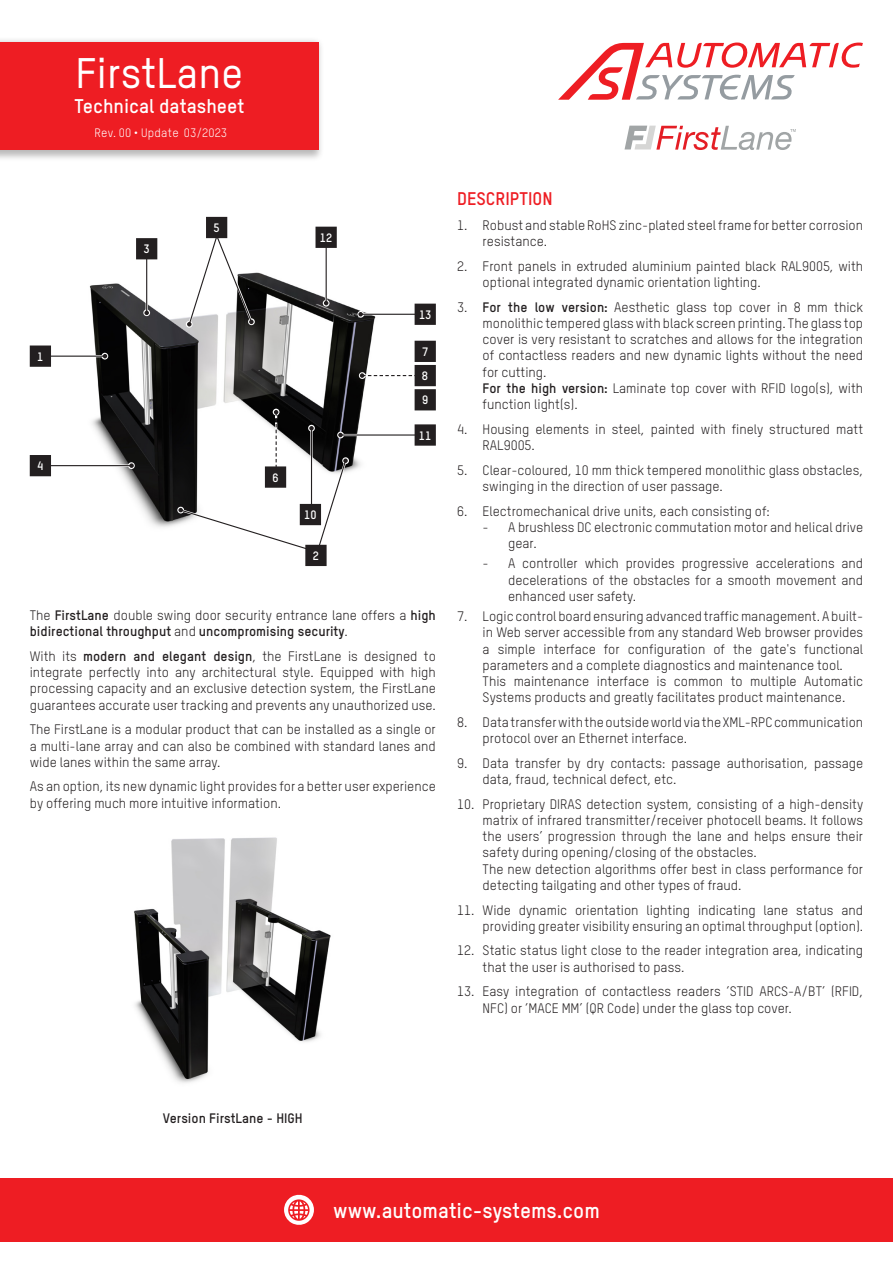
<style>
.page{position:relative;width:893px;height:1263px;background:#fff}
.page>*{position:absolute;margin:0;border:0;box-sizing:border-box;transform-origin:0 0}
.t1{font:500 42px "Oxfam TSTARPRO";color:#fff}
.t2{font:700 21px "Oxfam TSTARPRO";color:#fff}
.t3{font:700 19.5px "Oxfam TSTARPRO";color:#fff}
.Titre_1{font:700 18px "Oxfam TSTARPRO";color:#ee1d23}
.bodytexte{font:13.5px/16.2px "Oxfam TSTARPRO";color:#231f20}
.Liste_numérotée{font:13.5px/16.2px "Oxfam TSTARPRO";color:#231f20}
.bodytexte-2{font:700 13.5px/16.2px "Oxfam TSTARPRO";color:#231f20}
.t4{font:12px "Oxfam TSTARPRO";letter-spacing:.015em;color:#fff}
.bodytexte-3{font:700 12px "Oxfam TSTARPRO";color:#fff}
.s1{font-weight:400}
.s2{font-weight:700}
</style>
<div class="page">
<div style="left:0;top:37px;width:325px;height:125px;background:#444141;opacity:.37"></div>
<div style="left:0;top:43px;width:319px;height:107px;background:#ee1d23"></div>
<div style="left:0;top:1178px;width:893px;height:64px;background:#ee1d23"></div>
<svg style="left:284px;top:1194px;width:30px;height:31px"></svg>
<svg style="left:558px;top:43px;width:305px;height:57px"></svg>
<svg style="left:624px;top:126px;width:172px;height:24px"></svg>
<img style="left:134px;top:837px;width:197px;height:246px">
<img style="left:30px;top:216px;width:406px;height:351px">
<hr style="left:325px;top:233px;width:2px;height:70px;background:#fff">
<svg style="left:323px;top:300px;width:7px;height:7px"></svg>
<hr style="left:326px;top:234px;width:1px;height:69px;background:#231f20">
<svg style="left:324px;top:301px;width:4px;height:4px"></svg>
<svg style="left:315px;top:227px;width:22px;height:21px"></svg>
<div style="left:186px;top:321px;width:7px;height:7px;background:#e7e7e8;border-radius:50%"></div>
<hr style="left:39px;top:355px;width:66px;height:2px;background:#fff">
<svg style="left:101px;top:353px;width:7px;height:6px"></svg>
<hr style="left:37px;top:356px;width:68px;height:1px;background:#231f20">
<svg style="left:103px;top:354px;width:4px;height:4px"></svg>
<hr style="left:340px;top:434px;width:79px;height:2px;background:#231f20">
<hr style="left:361px;top:313px;width:56px;height:2px;background:#fff">
<svg style="left:357px;top:311px;width:7px;height:7px"></svg>
<hr style="left:361px;top:314px;width:58px;height:1px;background:#231f20">
<svg style="left:358px;top:312px;width:5px;height:4px"></svg>
<hr style="left:146px;top:247px;width:2px;height:66px;background:#fff">
<svg style="left:143px;top:309px;width:7px;height:7px"></svg>
<hr style="left:146px;top:245px;width:1px;height:68px;background:#231f20">
<svg style="left:144px;top:311px;width:5px;height:4px"></svg>
<hr style="left:39px;top:464px;width:92px;height:3px;background:#fff">
<hr style="left:37px;top:465px;width:95px;height:1px;background:#231f20">
<svg style="left:129px;top:463px;width:5px;height:5px"></svg>
<svg style="left:30px;top:345px;width:21px;height:22px"></svg>
<svg style="left:415px;top:424px;width:21px;height:22px"></svg>
<svg style="left:136px;top:238px;width:21px;height:21px"></svg>
<svg style="left:186px;top:217px;width:68px;height:110px"></svg>
<svg style="left:30px;top:455px;width:21px;height:21px"></svg>
<div style="left:359px;top:372px;width:7px;height:7px;background:#eaeae9;border-radius:50%"></div>
<svg style="left:360px;top:341px;width:76px;height:69px"></svg>
<svg style="left:178px;top:409px;width:170px;height:157px"></svg>
<svg style="left:415px;top:304px;width:21px;height:21px"></svg>
<h1 class="t1" style="left:75px;top:48px;width:170px">FirstLane</h1>
<h3 class="t3" style="left:75px;top:94px;width:171px">Technical datasheet</h3>
<p class="t4" style="left:94px;top:126px;width:134px">Rev. 00 • Update 03/2023</p>
<p class="bodytexte-3" style="left:143px;top:242px;width:8px">3</p>
<p class="bodytexte-3" style="left:213px;top:221px;width:8px">5</p>
<p class="bodytexte-3" style="left:37px;top:349px;width:8px">1</p>
<p class="bodytexte-3" style="left:320px;top:230px;width:14px">12</p>
<p class="bodytexte-3" style="left:37px;top:459px;width:8px">4</p>
<p class="bodytexte-3" style="left:272px;top:470px;width:8px">6</p>
<p class="bodytexte-3" style="left:304px;top:508px;width:14px">10</p>
<p class="bodytexte-3" style="left:313px;top:548px;width:8px">2</p>
<p class="bodytexte-3" style="left:419px;top:307px;width:14px">13</p>
<p class="bodytexte-3" style="left:422px;top:344px;width:8px">7</p>
<p class="bodytexte-3" style="left:422px;top:369px;width:8px">8</p>
<p class="bodytexte-3" style="left:422px;top:393px;width:8px">9</p>
<p class="bodytexte-3" style="left:419px;top:428px;width:14px">11</p>
<p class="bodytexte-2" style="left:30px;top:607px;width:408px"><span class="s1">The</span> FirstLane <span class="s1">double swing door security entrance lane offers a</span> high bidirectional throughput <span class="s1">and</span> uncompromising security<span class="s1">.</span></p>
<p class="bodytexte" style="left:30px;top:648px;width:408px;text-align:justify">With its <span class="s2">modern and elegant design</span>, the FirstLane is designed to integrate perfectly into any architectural style. Equipped with high processing capacity and an exclusive detection system, the FirstLane guarantees accurate user tracking and prevents any unauthorized use.</p>
<p class="bodytexte" style="left:30px;top:721px;width:408px;text-align:justify">The FirstLane is a modular product that can be installed as a single or a multi-lane array and can also be combined with standard lanes and wide lanes within the same array.</p>
<p class="bodytexte" style="left:30px;top:778px;width:408px">As an option, its new dynamic light provides for a better user experience by offering much more intuitive information.</p>
<p class="Titre_1" style="left:457px;top:188px;width:97px">DESCRIPTION</p>
<p class="bodytexte" style="left:483px;top:217px;width:382px;text-indent:-26px">1. Robust and stable RoHS zinc-plated steel frame for better corrosion resistance.</p>
<p class="bodytexte" style="left:483px;top:258px;width:382px;text-indent:-26px">2. Front panels in extruded aluminium painted black RAL9005, with optional integrated dynamic orientation lighting.</p>
<p class="bodytexte" style="left:483px;top:299px;width:382px;text-align:justify;text-indent:-26px">3. <span class="s2">For the low version:</span> Aesthetic glass top cover in 8 mm thick monolithic tempered glass with black screen printing. The glass top cover is very resistant to scratches and allows for the integration of contactless readers and new dynamic lights without the need for cutting.</p>
<p class="Liste_numérotée" style="left:483px;top:380px;width:382px"><span class="s2">For the high version:</span> Laminate top cover with RFID logo(s), with function light(s).</p>
<p class="bodytexte" style="left:483px;top:421px;width:382px;text-indent:-26px">4. Housing elements in steel, painted with finely structured matt<br>RAL9005.</p>
<p class="bodytexte" style="left:483px;top:462px;width:382px;text-indent:-26px">5. Clear-coloured, 10 mm thick tempered monolithic glass obstacles, swinging in the direction of user passage.</p>
<p class="bodytexte" style="left:457px;top:503px;width:314px">6. Electromechanical drive units, each consisting of:</p>
<p class="bodytexte" style="left:508px;top:519px;width:357px;text-indent:-26px">- A brushless DC electronic commutation motor and helical drive gear.</p>
<p class="bodytexte" style="left:508px;top:555px;width:357px;text-align:justify;text-indent:-26px">- A controller which provides progressive accelerations and decelerations of the obstacles for a smooth movement and enhanced user safety.</p>
<p class="bodytexte" style="left:483px;top:608px;width:382px;text-align:justify;text-indent:-26px">7. Logic control board ensuring advanced traffic management. A built&shy;in Web server accessible from any standard Web browser provides a simple interface for configuration of the gate's functional parameters and a complete diagnostics and maintenance tool.</p>
<p class="bodytexte" style="left:483px;top:673px;width:382px">This maintenance interface is common to multiple Automatic<br>Systems products and greatly facilitates product maintenance.</p>
<p class="bodytexte" style="left:483px;top:714px;width:382px;text-indent:-26px">8. Data transfer with the outside world via the XML-RPC communication protocol over an Ethernet interface.</p>
<p class="bodytexte" style="left:483px;top:755px;width:382px;text-indent:-26px">9. Data transfer by dry contacts: passage authorisation, passage data, fraud, technical defect, etc.</p>
<p class="bodytexte" style="left:483px;top:796px;width:382px;text-align:justify;text-indent:-26px">10. Proprietary DIRAS detection system, consisting of a high-density matrix of infrared transmitter/receiver photocell beams. It follows the users’ progression through the lane and helps ensure their safety during opening/closing of the obstacles.</p>
<p class="Liste_numérotée" style="left:483px;top:861px;width:382px">The new detection algorithms offer best in class performance for detecting tailgating and other types of fraud.</p>
<p class="bodytexte" style="left:457px;top:901px;width:408px;text-align:right">11. Wide dynamic orientation lighting indicating lane status and providing greater visibility ensuring an optimal throughput (option).</p>
<p class="bodytexte" style="left:483px;top:942px;width:382px;text-indent:-26px">12. Static status light close to the reader integration area, indicating that the user is authorised to pass.</p>
<p class="bodytexte" style="left:483px;top:983px;width:382px;text-indent:-26px">13. Easy integration of contactless readers ‘STID ARCS-A/BT‘ (RFID,<br>NFC) or ‘MACE MM’ (QR Code) under the glass top cover.</p>
<p class="bodytexte-2" style="left:163px;top:1109px;width:141px">Version FirstLane - HIGH</p>
<h2 class="t2" style="left:333px;top:1198px;width:268px">www.automatic-systems.com</h2>
</div>
